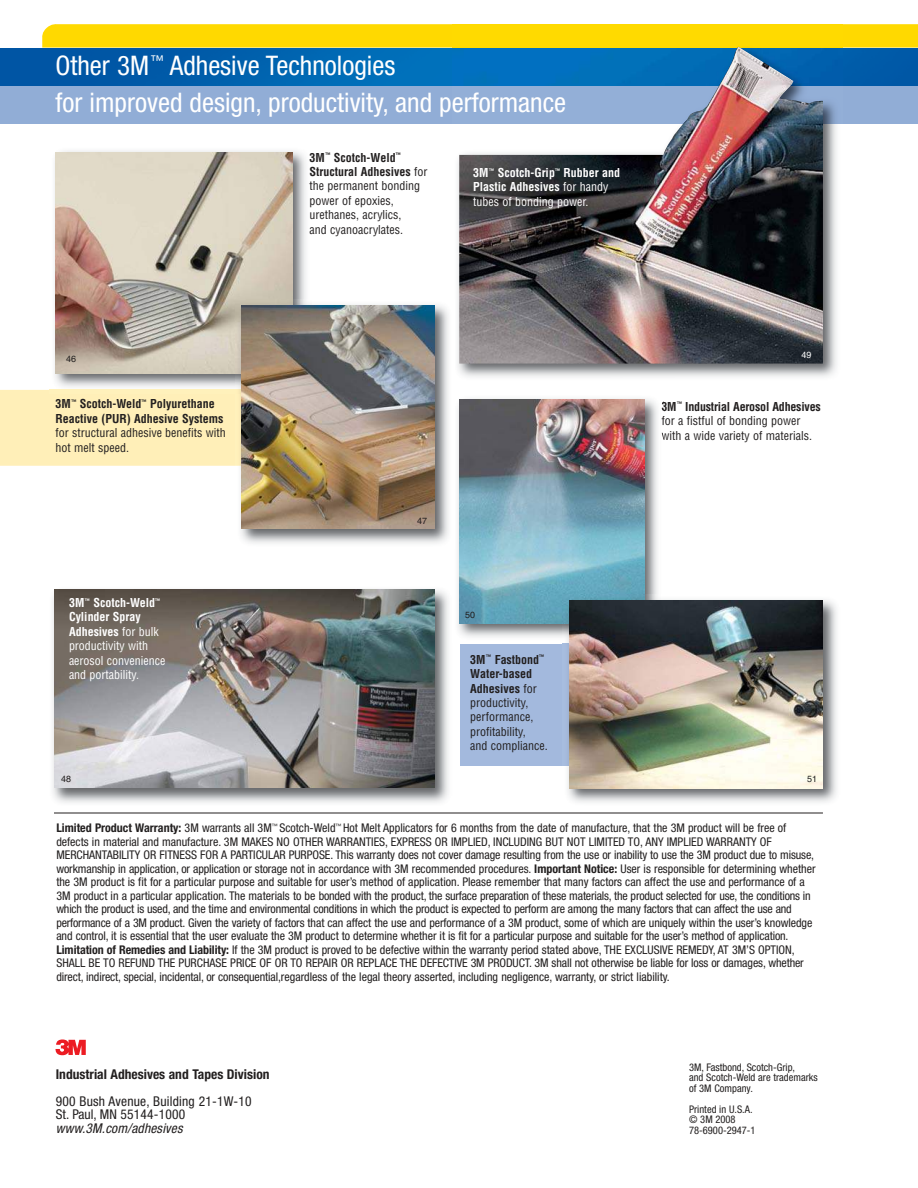
<style>
.page{position:relative;width:918px;height:1188px;background:#fff}
.page>*{position:absolute;margin:0;border:0;box-sizing:border-box;transform-origin:0 0}
.t1{font:condensed 27px/36.9px "Helvetica Neue";color:#fff}
.t2{font:condensed 13.5px/13.5px "Helvetica Neue";letter-spacing:.015em;color:#221f1f}
.t3{font:700 condensed 13.5px "Helvetica Neue";color:#221f1f}
.t4{font:italic condensed 13.5px "Helvetica Neue";color:#221f1f}
.t5{font:condensed 12px/13.5px "Helvetica Neue";letter-spacing:-.005em;color:#221f1f}
.t6{font:condensed 12px/14.4px "Helvetica";color:#221f1f}
.t7{font:condensed 12px/14.4px "Helvetica";color:#fff}
.t8{font:700 condensed 12px/14.4px "Helvetica";color:#fff}
.t9{font:700 condensed 12px/14.4px "Helvetica";color:#221f1f}
.t10{font:condensed 10.5px/10.5px "Helvetica Neue";color:#221f1f}
.t11{font:4.35px "Helvetica";color:#221f1f}
.t12{font:4.35px "Helvetica";color:#fff}
.s1{font-weight:700}
.s2{font-weight:400}
</style>
<div class="page">
<div style="left:460px;top:644px;width:102px;height:122px;background:#a3b9dd"></div>
<div style="left:0;top:390px;width:235px;height:76px;background:#ffefb8"></div>
<hr style="left:54px;top:813px;width:769px;height:1px;background:#221f1f">
<svg style="left:56px;top:1040px;width:30px;height:15px"></svg>
<img style="left:49px;top:151px;width:257px;height:242px">
<img style="left:56px;top:153px;width:236px;height:220px">
<img style="left:52px;top:589px;width:397px;height:214px">
<img style="left:54px;top:590px;width:380px;height:197px">
<img style="left:457px;top:398px;width:207px;height:239px">
<svg style="left:662px;top:402px;width:2px;height:23px"></svg>
<svg style="left:662px;top:431px;width:2px;height:10px"></svg>
<img style="left:459px;top:400px;width:185px;height:223px">
<svg style="left:0;top:48px;width:918px;height:76px;background:#4886c1"></svg>
<svg style="left:42px;top:24px;width:876px;height:24px;background:#ffda08"></svg>
<img style="left:562px;top:599px;width:275px;height:204px">
<img style="left:562px;top:644px;width:7px;height:122px">
<img style="left:562px;top:594px;width:102px;height:48px">
<img style="left:569px;top:601px;width:254px;height:187px">
<img style="left:240px;top:304px;width:209px;height:240px">
<img style="left:235px;top:390px;width:7px;height:76px">
<img style="left:235px;top:299px;width:77px;height:91px">
<img style="left:242px;top:306px;width:193px;height:223px">
<img style="left:452px;top:24px;width:390px;height:353px">
<img style="left:452px;top:299px;width:2px;height:78px">
<img style="left:459px;top:47px;width:364px;height:317px">
<h1 class="t1" style="left:56px;top:49px;width:512px">Other 3M<sup>™</sup> Adhesive Technologies<br>for improved design, productivity, and performance</h1>
<p class="t6" style="left:310px;top:151px;width:119px"><span class="s1">3M</span><sup>™</sup> <span class="s1">Scotch-Weld</span><sup>™<br></sup><span class="s1">Structural Adhesives</span> for the permanent bonding power of epoxies, urethanes, acrylics,<br>and cyanoacrylates.</p>
<p class="t8" style="left:473px;top:167px;width:148px">3M<sup>™</sup> Scotch-Grip<sup>™</sup> Rubber and<br>Plastic Adhesives <span class="s2">for handy tubes of bonding power.</span></p>
<p class="t11" style="left:66px;top:358px;width:12px">46</p>
<p class="t12" style="left:801px;top:354px;width:12px">49</p>
<p class="t9" style="left:55px;top:398px;width:169px">3M<sup>™</sup> Scotch-Weld<sup>™</sup> Polyurethane<br>Reactive (PUR) Adhesive Systems</p>
<p class="t6" style="left:55px;top:427px;width:172px">for structural adhesive benefits with hot melt speed.</p>
<p class="t6" style="left:661px;top:400px;width:161px"><span class="s1">3M</span><sup>™</sup> <span class="s1">Industrial Aerosol Adhesives </span>for a fistful of bonding power with a wide variety of materials.</p>
<p class="t11" style="left:417px;top:520px;width:12px">47</p>
<p class="t7" style="left:69px;top:597px;width:98px"><span class="s1">3M</span><sup>™</sup> <span class="s1">Scotch-Weld</span><sup>™<br></sup><span class="s1">Cylinder Spray<br>Adhesives</span> for bulk productivity with aerosol convenience and portability.</p>
<p class="t11" style="left:465px;top:614px;width:12px">50</p>
<p class="t6" style="left:470px;top:653px;width:79px"><span class="s1">3M</span><sup>™</sup> <span class="s1">Fastbond</span><sup>™<br></sup><span class="s1">Water-based<br>Adhesives</span> for productivity, performance, profitability,<br>and compliance.</p>
<p class="t11" style="left:61px;top:778px;width:12px">48</p>
<p class="t11" style="left:807px;top:778px;width:12px">51</p>
<p class="t5" style="left:56px;top:822px;width:761px"><span class="s1">Limited Product Warranty:</span> 3M warrants all 3M<sup>™</sup> Scotch-Weld<sup>™</sup> Hot Melt Applicators for 6 months from the date of manufacture, that the 3M product will be free of defects in material and manufacture. 3M MAKES NO OTHER WARRANTIES, EXPRESS OR IMPLIED, INCLUDING BUT NOT LIMITED TO, ANY IMPLIED WARRANTY OF MERCHANTABILITY OR FITNESS FOR A PARTICULAR PURPOSE. This warranty does not cover damage resulting from the use or inability to use the 3M product due to misuse, workmanship in application, or application or storage not in accordance with 3M recommended procedures. <span class="s1">Important Notice:</span> User is responsible for determining whether the 3M product is fit for a particular purpose and suitable for user’s method of application. Please remember that many factors can affect the use and performance of a 3M product in a particular application. The materials to be bonded with the product, the surface preparation of these materials, the product selected for use, the conditions in which the product is used, and the time and environmental conditions in which the product is expected to perform are among the many factors that can affect the use and performance of a 3M product. Given the variety of factors that can affect the use and performance of a 3M product, some of which are uniquely within the user’s knowledge and control, it is essential that the user evaluate the 3M product to determine whether it is fit for a particular purpose and suitable for the user’s method of application.<br><span class="s1">Limitation of Remedies and Liability:</span> If the 3M product is proved to be defective within the warranty period stated above, THE EXCLUSIVE REMEDY, AT 3M’S OPTION, SHALL BE TO REFUND THE PURCHASE PRICE OF OR TO REPAIR OR REPLACE THE DEFECTIVE 3M PRODUCT. 3M shall not otherwise be liable for loss or damages, whether direct, indirect, special, incidental, or consequential,regardless of the legal theory asserted, including negligence, warranty, or strict liability.</p>
<p class="t3" style="left:56px;top:1069px;width:215px">Industrial Adhesives and Tapes Division</p>
<p class="t2" style="left:56px;top:1096px;width:197px">900 Bush Avenue, Building 21-1W-10<br>St. Paul, MN 55144-1000</p>
<p class="t4" style="left:56px;top:1123px;width:131px">www.3M.com/adhesives</p>
<p class="t10" style="left:689px;top:1063px;width:130px">3M, Fastbond, Scotch-Grip,<br>and Scotch-Weld are trademarks of 3M Company.</p>
<p class="t10" style="left:689px;top:1105px;width:68px">Printed in U.S.A. © 3M 2008<br>78-6900-2947-1</p>
</div>
